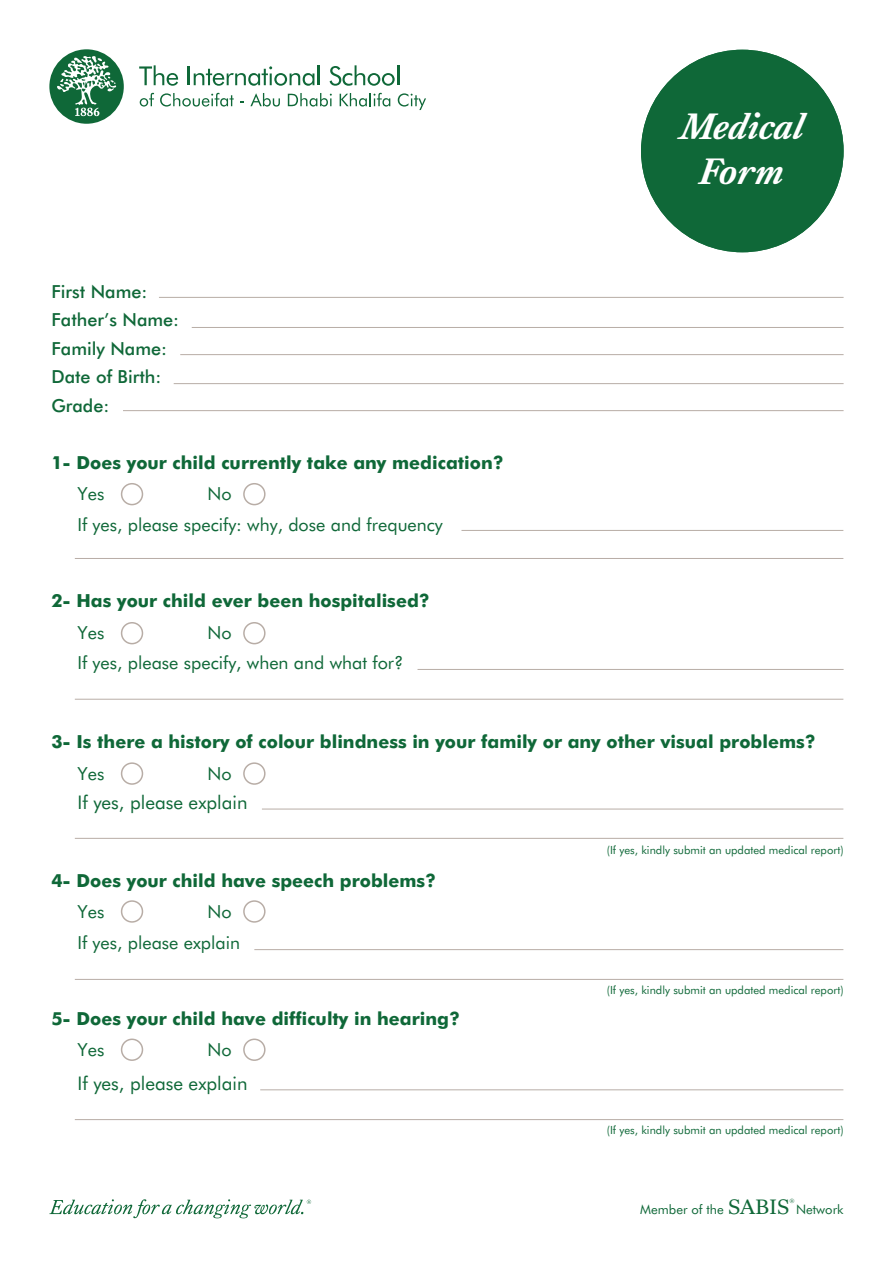
<style>
.page{position:relative;width:893px;height:1263px;background:#fff}
.page>*{position:absolute;margin:0;border:0;box-sizing:border-box;transform-origin:0 0}
.t1{font:italic 700 37.95px/45.5px "Kings Caslon";color:#fff;text-align:center}
.t2{font:18.75px "Futura BT";color:#0f6838}
.t3{font:700 18px "Futura BT";color:#0f6838}
.t4{font:18px/30.3px "Futura BT";color:#0f6838}
.t5{font:500 18px/28.5px "Futura BT";color:#0f6838}
.t6{font:13.05px "Futura BT";color:#0f6838}
.t7{font:11.25px "Futura BT";color:#0f6838}
.t8{font:6.15px "Kings Caslon";color:#0f6838}
.s1{font-family:"Kings Caslon";font-size:21.45px}
</style>
<div class="page">
<hr style="left:461px;top:530px;width:382px;height:1px;background:#b8ada6">
<hr style="left:159px;top:297px;width:685px;height:1px;background:#b8ada6">
<hr style="left:192px;top:327px;width:652px;height:1px;background:#b8ada6">
<hr style="left:174px;top:383px;width:670px;height:1px;background:#b8ada6">
<hr style="left:180px;top:354px;width:664px;height:1px;background:#b8ada6">
<hr style="left:123px;top:410px;width:721px;height:1px;background:#b8ada6">
<hr style="left:417px;top:669px;width:427px;height:1px;background:#b8ada6">
<hr style="left:75px;top:699px;width:768px;height:1px;background:#b8ada6">
<hr style="left:75px;top:558px;width:768px;height:1px;background:#b8ada6">
<hr style="left:75px;top:838px;width:768px;height:1px;background:#b8ada6">
<hr style="left:75px;top:979px;width:768px;height:1px;background:#b8ada6">
<hr style="left:254px;top:949px;width:589px;height:1px;background:#b8ada6">
<hr style="left:260px;top:1089px;width:583px;height:1px;background:#b8ada6">
<hr style="left:262px;top:809px;width:581px;height:1px;background:#b8ada6">
<div style="left:641px;top:50px;width:203px;height:202px;background:#0f6838;border-radius:50%"></div>
<div style="left:121px;top:483px;width:22px;height:22px;border:2px solid #b8ada6;border-radius:50%"></div>
<div style="left:243px;top:483px;width:23px;height:22px;border:2px solid #b8ada6;border-radius:50%"></div>
<div style="left:121px;top:762px;width:22px;height:23px;border:2px solid #b8ada6;border-radius:50%"></div>
<div style="left:243px;top:762px;width:23px;height:23px;border:2px solid #b8ada6;border-radius:50%"></div>
<div style="left:121px;top:1038px;width:22px;height:23px;border:2px solid #b8ada6;border-radius:50%"></div>
<div style="left:243px;top:1038px;width:23px;height:23px;border:2px solid #b8ada6;border-radius:50%"></div>
<div style="left:121px;top:900px;width:22px;height:23px;border:2px solid #b8ada6;border-radius:50%"></div>
<div style="left:243px;top:900px;width:23px;height:23px;border:2px solid #b8ada6;border-radius:50%"></div>
<div style="left:121px;top:622px;width:22px;height:22px;border:2px solid #b8ada6;border-radius:50%"></div>
<div style="left:243px;top:622px;width:23px;height:22px;border:2px solid #b8ada6;border-radius:50%"></div>
<svg style="left:49px;top:1199px;width:262px;height:19px"></svg>
<hr style="left:75px;top:1119px;width:768px;height:1px;background:#b8ada6">
<svg style="left:139px;top:65px;width:39px;height:21px"></svg>
<svg style="left:188px;top:66px;width:126px;height:20px"></svg>
<hr style="left:318px;top:65px;width:2px;height:20px;background:#0f6838">
<svg style="left:330px;top:65px;width:65px;height:21px"></svg>
<hr style="left:397px;top:65px;width:2px;height:20px;background:#0f6838">
<svg style="left:140px;top:93px;width:14px;height:14px"></svg>
<svg style="left:160px;top:93px;width:74px;height:14px"></svg>
<svg style="left:250px;top:93px;width:30px;height:14px"></svg>
<svg style="left:288px;top:93px;width:44px;height:14px"></svg>
<svg style="left:340px;top:93px;width:50px;height:14px"></svg>
<svg style="left:398px;top:93px;width:28px;height:17px"></svg>
<svg style="left:49px;top:49px;width:75px;height:75px"></svg>
<p class="t5" style="left:51px;top:277px;width:129px">First Name:<br>Father’s Name:<br>Family Name:<br>Date of Birth:<br>Grade:</p>
<p class="t3" style="left:51px;top:452px;width:454px">1- Does your child currently take any medication?</p>
<p class="t4" style="left:77px;top:478px;width:367px">Yes<br>If yes, please specify: why, dose and frequency</p>
<p class="t4" style="left:208px;top:478px;width:26px">No</p>
<p class="t3" style="left:51px;top:590px;width:380px">2- Has your child ever been hospitalised?</p>
<p class="t4" style="left:77px;top:617px;width:28px">Yes</p>
<p class="t4" style="left:208px;top:617px;width:26px">No</p>
<p class="t4" style="left:77px;top:647px;width:328px">If yes, please specify, when and what for?</p>
<h1 class="t1" style="left:680px;top:104px;width:126px">Medical<br>Form</h1>
<p class="t3" style="left:51px;top:730px;width:766px">3- Is there a history of colour blindness in your family or any other visual problems?</p>
<p class="t4" style="left:77px;top:758px;width:28px">Yes</p>
<p class="t4" style="left:208px;top:758px;width:26px">No</p>
<p class="t2" style="left:77px;top:791px;width:172px">If yes, please explain</p>
<p class="t3" style="left:51px;top:870px;width:386px">4- Does your child have speech problems?</p>
<p class="t4" style="left:77px;top:896px;width:28px">Yes</p>
<p class="t4" style="left:208px;top:896px;width:26px">No</p>
<p class="t4" style="left:77px;top:927px;width:164px">If yes, please explain</p>
<p class="t3" style="left:51px;top:1008px;width:410px">5- Does your child have difficulty in hearing?</p>
<p class="t4" style="left:77px;top:1034px;width:28px">Yes</p>
<p class="t4" style="left:208px;top:1034px;width:26px">No</p>
<p class="t2" style="left:77px;top:1072px;width:172px">If yes, please explain</p>
<p class="t7" style="left:607px;top:843px;width:238px">(If yes, kindly submit an updated medical report)</p>
<p class="t7" style="left:607px;top:983px;width:238px">(If yes, kindly submit an updated medical report)</p>
<p class="t7" style="left:607px;top:1123px;width:238px">(If yes, kindly submit an updated medical report)</p>
<p class="t6" style="left:640px;top:1201px;width:151px">Member of the <span class="s1">SABIS</span></p>
<p class="t8" style="left:789px;top:1198px;width:7px">®</p>
<p class="t6" style="left:796px;top:1201px;width:49px">Network</p>
</div>
